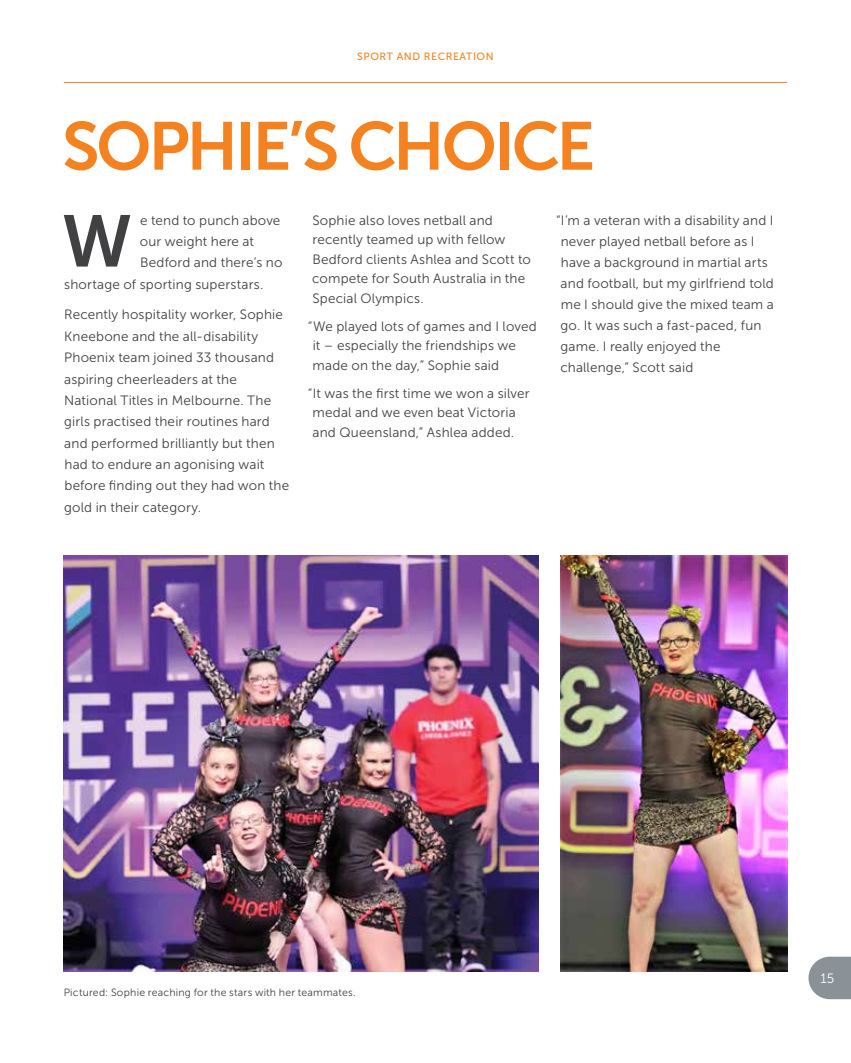
<style>
.page{position:relative;width:851px;height:1063px;background:#fff}
.page>*{position:absolute;margin:0;border:0;box-sizing:border-box;transform-origin:0 0}
.t1{font:72.6px "Museo Sans 700";color:#414042}
.t2{font:67.5px "Museo Sans 700";letter-spacing:-.05em;color:#f58220}
.t3{font:13.5px/21px "Museo Sans 300";letter-spacing:.015em;color:#414042}
.t4{font:13.5px "Museo Sans 300";color:#fff}
.t5{font:10.5px "Museo Sans 300";letter-spacing:.02em;color:#414042}
.t6{font:10.5px "Museo Sans 500";letter-spacing:.05em;color:#f58220}
</style>
<div class="page">
<img style="left:64px;top:555px;width:475px;height:416px">
<hr style="left:64px;top:82px;width:723px;height:1px;background:#f58220">
<img style="left:560px;top:555px;width:227px;height:416px">
<svg style="left:808px;top:957px;width:42px;height:42px"></svg>
<p class="t6" style="left:357px;top:51px;width:138px">SPORT AND RECREATION</p>
<h2 class="t2" style="left:62px;top:109px;width:534px">SOPHIE’S CHOICE</h2>
<h1 class="t1" style="left:62px;top:201px;width:72px">W</h1>
<p class="t3" style="left:140px;top:210px;width:144px">e tend to punch above our weight here at<br>Bedford and there’s no</p>
<p class="t3" style="left:64px;top:274px;width:201px">shortage of sporting superstars.</p>
<p class="t3" style="left:64px;top:304px;width:227px;line-height:21.5px">Recently hospitality worker, Sophie<br>Kneebone and the all-disability<br>Phoenix team joined 33 thousand aspiring cheerleaders at the<br>National Titles in Melbourne. The girls practised their routines hard and performed brilliantly but then had to endure an agonising wait before finding out they had won the gold in their category.</p>
<p class="t3" style="left:312px;top:210px;width:220px;line-height:19.5px">Sophie also loves netball and recently teamed up with fellow<br>Bedford clients Ashlea and Scott to compete for South Australia in the<br>Special Olympics.</p>
<p class="t3" style="left:312px;top:316px;width:226px;line-height:19.5px;text-indent:-5px">“We played lots of games and I loved it – especially the friendships we made on the day,” Sophie said</p>
<p class="t3" style="left:312px;top:383px;width:218px;line-height:19.5px;text-indent:-5px">“It was the first time we won a silver medal and we even beat Victoria and Queensland,” Ashlea added.</p>
<p class="t3" style="left:560px;top:210px;width:215px;text-indent:-4px">“I’m a veteran with a disability and I never played netball before as I have a background in martial arts and football, but my girlfriend told me I should give the mixed team a go. It was such a fast-paced, fun game. I really enjoyed the challenge,” Scott said</p>
<p class="t5" style="left:64px;top:987px;width:293px">Pictured: Sophie reaching for the stars with her teammates.</p>
<p class="t4" style="left:820px;top:971px;width:15px">15</p>
</div>
